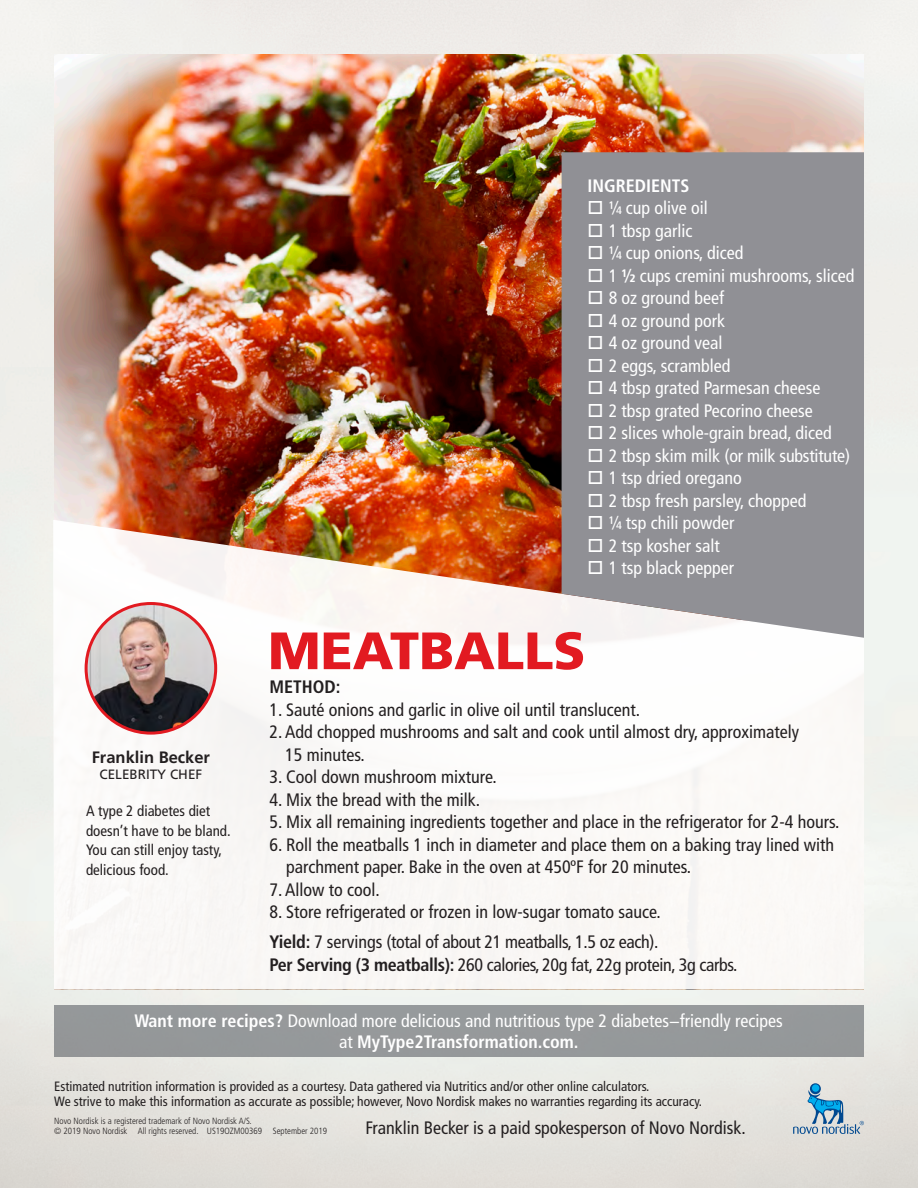
<style>
.page{position:relative;width:918px;height:1188px;background:#fff}
.page>*{position:absolute;margin:0;border:0;box-sizing:border-box;transform-origin:0 0}
.t1{font:900 52.5px "Frutiger LT Std";color:#e21a21}
.t2{font:condensed 18px/22.5px "Frutiger LT Std";color:#231f20}
.t3{font:condensed 18px/21.6px "Frutiger LT Std";color:#fff;text-align:center}
.t4{font:condensed 18px "Frutiger LT Std";letter-spacing:-.02em;color:#231f20}
.t5{font:700 condensed 18px "Frutiger LT Std";color:#fff}
.t6{font:700 condensed 18px "Frutiger LT Std";color:#231f20}
.t7{font:700 16.5px "Frutiger LT Std";color:#231f20}
.t8{font:condensed 15px/19.5px "Frutiger LT Std";color:#231f20}
.t9{font:condensed 13.5px/15px "Frutiger LT Std";color:#231f20}
.t10{font:13.5px "Frutiger LT Std";color:#231f20}
.t11{font:300 condensed 9px "Frutiger LT Std";color:#231f20}
.s1{font-weight:700}
</style>
<div class="page">
<img style="left:54px;top:54px;width:810px;height:466px">
<div style="left:53px;top:520px;width:811px;height:470px;background:#fbf8f6"></div>
<img style="left:86px;top:604px;width:130px;height:129px;border-radius:65px">
<div style="left:85px;top:602px;width:132px;height:133px;border:3px solid #e21a21;border-radius:50%"></div>
<svg style="left:810px;top:1083px;width:11px;height:11px"></svg>
<div style="left:812px;top:1084px;width:7px;height:8px;background:#00aeef;border-radius:50%"></div>
<svg style="left:793px;top:1090px;width:71px;height:44px;background:#aac2cf"></svg>
<div style="left:562px;top:152px;width:302px;height:486px;background:#909095"></div>
<div style="left:54px;top:1005px;width:810px;height:51px;background:#95989a"></div>
<p class="t5" style="left:588px;top:175px;width:104px">INGREDIENTS</p>
<p class="t3" style="left:588px;top:197px;width:122px">□ 1/4 cup olive oil</p>
<p class="t3" style="left:588px;top:220px;width:106px">□ 1 tbsp garlic</p>
<p class="t3" style="left:588px;top:242px;width:157px">□ 1/4 cup onions, diced</p>
<p class="t3" style="left:588px;top:265px;width:268px">□ 1 <span class="s1">1/2</span> cups cremini mushrooms, sliced</p>
<p class="t3" style="left:588px;top:287px;width:138px">□ 8 oz ground beef</p>
<p class="t3" style="left:588px;top:310px;width:139px">□ 4 oz ground pork</p>
<p class="t3" style="left:588px;top:332px;width:136px">□ 4 oz ground veal</p>
<p class="t3" style="left:588px;top:355px;width:144px">□ 2 eggs, scrambled</p>
<p class="t3" style="left:588px;top:377px;width:234px">□ 4 tbsp grated Parmesan cheese</p>
<p class="t3" style="left:588px;top:400px;width:227px">□ 2 tbsp grated Pecorino cheese</p>
<p class="t3" style="left:588px;top:422px;width:246px">□ 2 slices whole-grain bread, diced</p>
<p class="t3" style="left:588px;top:445px;width:264px">□ 2 tbsp skim milk (or milk substitute)</p>
<p class="t3" style="left:588px;top:467px;width:156px">□ 1 tsp dried oregano</p>
<p class="t3" style="left:588px;top:490px;width:220px">□ 2 tbsp fresh parsley, chopped</p>
<p class="t3" style="left:588px;top:512px;width:148px">□ 1/4 tsp chili powder</p>
<p class="t3" style="left:588px;top:535px;width:134px">□ 2 tsp kosher salt</p>
<p class="t3" style="left:588px;top:557px;width:148px">□ 1 tsp black pepper</p>
<p class="t7" style="left:92px;top:748px;width:120px">Franklin Becker</p>
<p class="t10" style="left:100px;top:767px;width:104px">CELEBRITY CHEF</p>
<p class="t8" style="left:86px;top:801px;width:146px">A type 2 diabetes diet doesn’t have to be bland.<br>You can still enjoy tasty, delicious food.</p>
<p class="t1" style="left:268px;top:619px;width:319px">MEATBALLS</p>
<p class="t6" style="left:270px;top:677px;width:73px">METHOD:</p>
<p class="t2" style="left:270px;top:699px;width:372px">1. Sauté onions and garlic in olive oil until translucent.</p>
<p class="t2" style="left:285px;top:721px;width:516px;text-indent:-16px">2. Add chopped mushrooms and salt and cook until almost dry, approximately<br>15 minutes.</p>
<p class="t2" style="left:270px;top:766px;width:229px">3. Cool down mushroom mixture.</p>
<p class="t2" style="left:270px;top:789px;width:212px">4. Mix the bread with the milk.</p>
<p class="t2" style="left:270px;top:811px;width:571px">5. Mix all remaining ingredients together and place in the refrigerator for 2-4 hours.</p>
<p class="t2" style="left:286px;top:834px;width:549px;text-indent:-17px">6. Roll the meatballs 1 inch in diameter and place them on a baking tray lined with parchment paper. Bake in the oven at 450ºF for 20 minutes.</p>
<p class="t2" style="left:270px;top:879px;width:112px">7. Allow to cool.</p>
<p class="t2" style="left:270px;top:901px;width:393px">8. Store refrigerated or frozen in low-sugar tomato sauce.</p>
<p class="t4" style="left:270px;top:931px;width:390px"><span class="s1">Yield:</span> 7 servings (total of about 21 meatballs, 1.5 oz each).</p>
<p class="t4" style="left:270px;top:954px;width:469px"><span class="s1">Per Serving (3 meatballs):</span> 260 calories, 20g fat, 22g protein, 3g carbs.</p>
<p class="t3" style="left:134px;top:1010px;width:650px"><span class="s1">Want more recipes?</span> Download more delicious and nutritious type 2 diabetes−friendly recipes at <span class="s1">MyType2Transformation.com.</span></p>
<p class="t9" style="left:54px;top:1079px;width:649px">Estimated nutrition information is provided as a courtesy. Data gathered via Nutritics and/or other online calculators.<br>We strive to make this information as accurate as possible; however, Novo Nordisk makes no warranties regarding its accuracy.</p>
<p class="t11" style="left:54px;top:1115px;width:199px">Novo Nordisk is a registered trademark of Novo Nordisk A/S.</p>
<p class="t11" style="left:54px;top:1126px;width:274px">© 2019 Novo Nordisk All rights reserved. US19OZM00369 September 2019</p>
<p class="t2" style="left:366px;top:1117px;width:382px">Franklin Becker is a paid spokesperson of Novo Nordisk.</p>
</div>
